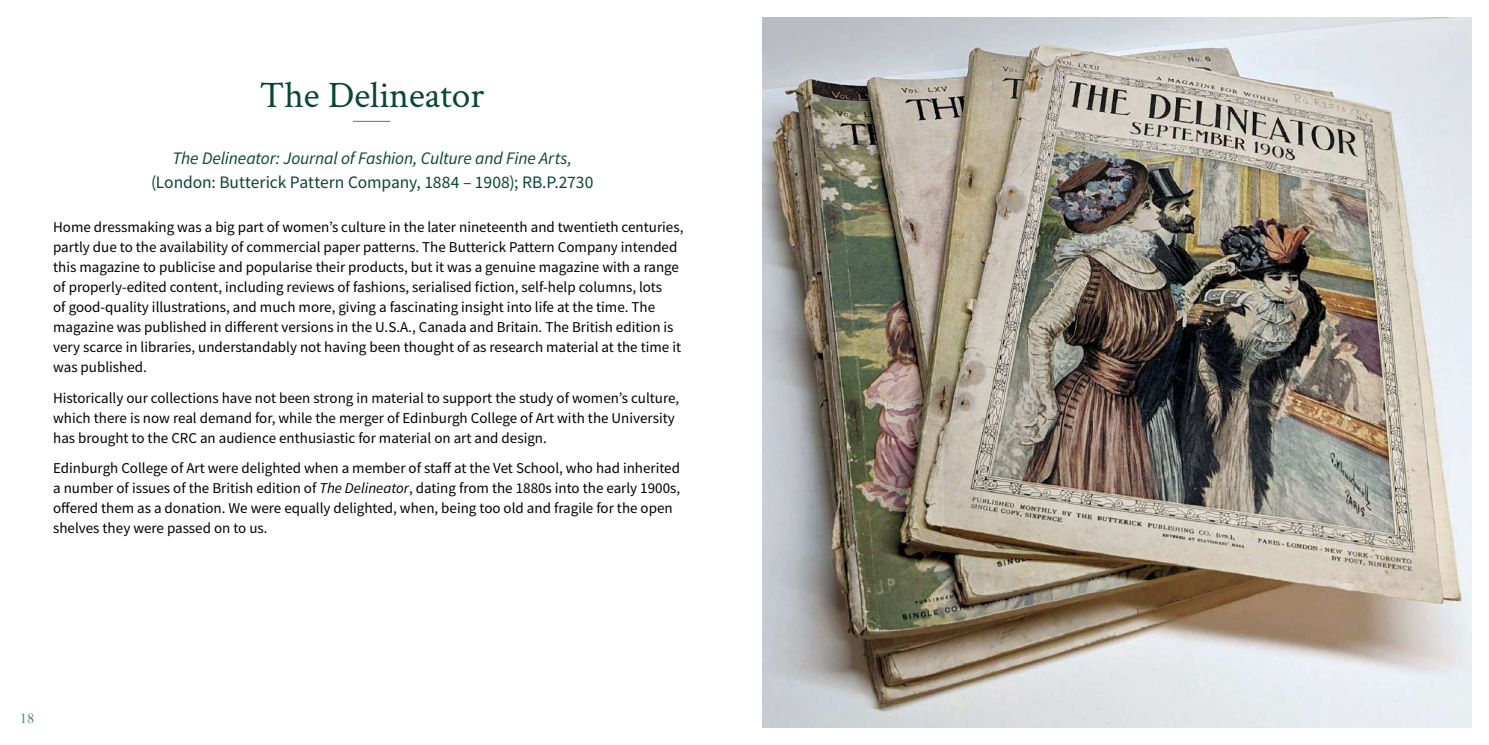
<style>
.page{position:relative;width:1489px;height:745px;background:#fff}
.page>*{position:absolute;margin:0;border:0;box-sizing:border-box;transform-origin:0 0}
.t1{font:37.5px "Crimson Text";color:#0a4730}
.t2{font:17.5px "Source Sans Pro";letter-spacing:-.005em;color:#0a4730}
.t3{font:italic 17.5px "Source Sans Pro";letter-spacing:-.01em;color:#0a4730}
.t4{font:16.25px "Perpetua";color:#457e83}
.t5{font:15px/20px "Source Sans Pro";color:#000}
.s1{font-style:italic}
</style>
<div class="page">
<hr style="left:353px;top:121px;width:37px;height:1px;background:#457e83">
<img style="left:762px;top:18px;width:708px;height:708px">
<h1 class="t1" style="left:260px;top:70px;width:226px">The Delineator</h1>
<p class="t3" style="left:172px;top:147px;width:401px">The Delineator: Journal of Fashion, Culture and Fine Arts,</p>
<p class="t2" style="left:151px;top:171px;width:444px">(London: Butterick Pattern Company, 1884 – 1908); RB.P.2730</p>
<p class="t5" style="left:53px;top:216px;width:631px">Home dressmaking was a big part of women’s culture in the later nineteenth and twentieth centuries, partly due to the availability of commercial paper patterns. The Butterick Pattern Company intended this magazine to publicise and popularise their products, but it was a genuine magazine with a range of properly-edited content, including reviews of fashions, serialised fiction, self-help columns, lots<br>of good-quality illustrations, and much more, giving a fascinating insight into life at the time. The magazine was published in different versions in the U.S.A., Canada and Britain. The British edition is very scarce in libraries, understandably not having been thought of as research material at the time it was published.</p>
<p class="t5" style="left:53px;top:387px;width:627px">Historically our collections have not been strong in material to support the study of women’s culture, which there is now real demand for, while the merger of Edinburgh College of Art with the University has brought to the CRC an audience enthusiastic for material on art and design.</p>
<p class="t5" style="left:53px;top:458px;width:628px">Edinburgh College of Art were delighted when a member of staff at the Vet School, who had inherited a number of issues of the British edition of <span class="s1">The Delineator</span>, dating from the 1880s into the early 1900s, offered them as a donation. We were equally delighted, when, being too old and fragile for the open shelves they were passed on to us.</p>
<p class="t4" style="left:20px;top:707px;width:16px">18</p>
</div>
